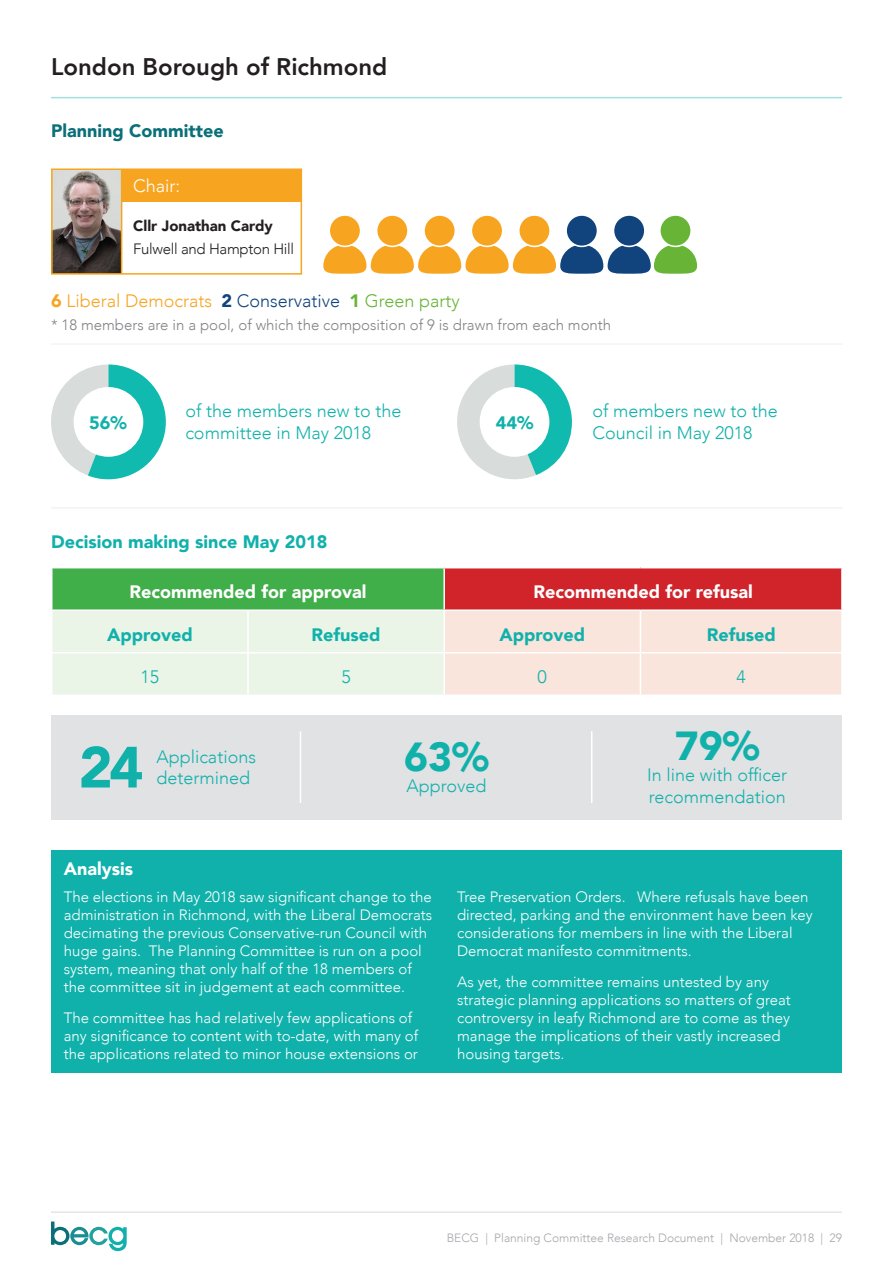
<style>
.page{position:relative;width:893px;height:1263px;background:#fff}
.page>*{position:absolute;margin:0;border:0;box-sizing:border-box;transform-origin:0 0}
.t1{font:900 57.45px "Avenir";color:#11b1ab}
.t2{font:900 40.5px "Avenir";color:#11b1ab}
.t3{font:800 24px "Avenir";color:#231f20}
.Teal_body_12pt{font:300 18px/21.6px "Avenir";color:#11b1ab}
.Table_title{font:900 18px "Avenir";color:#fff}
.t4{font:300 18px "Avenir";color:#f7a520}
.Sub_Header_light_tea{font:900 18px "Avenir";color:#11b1ab}
.Table_sub_header{font:900 18px "Avenir";color:#11b1ab}
.Sub_header_Dark_Teal{font:900 18px "Avenir";color:#096f78}
.Sub_header_white{font:900 18px "Avenir";color:#fff}
.t5{font:300 18px "Avenir";color:#fff}
.Table_Text{font:300 18px "Avenir";color:#11b1ab}
.t6{font:300 15px/18px "Avenir";color:#fff}
.t7{font:300 15px "Avenir";color:#808285}
.t8{font:300 15px "Avenir";letter-spacing:-.02em;color:#231f20}
.t9{font:900 15px "Avenir";color:#231f20}
.t10{font:300 12px "Avenir";color:#a5a6aa}
.s1{font-weight:900}
.s2{font-weight:900;color:#11437d}
.s3{color:#11437d}
.s4{font-weight:900;color:#67b437}
.s5{color:#67b437}
</style>
<div class="page">
<svg style="left:51px;top:1221px;width:76px;height:30px"></svg>
<hr style="left:51px;top:97px;width:791px;height:1px;background:#11b1ab">
<hr style="left:51px;top:1211px;width:791px;height:1px;background:#a5a6aa">
<svg style="left:457px;top:364px;width:115px;height:116px"></svg>
<svg style="left:51px;top:364px;width:115px;height:115px"></svg>
<div style="left:51px;top:715px;width:791px;height:104px;background:#e1e2e4"></div>
<img style="left:54px;top:171px;width:67px;height:101px">
<div style="left:52px;top:568px;width:392px;height:42px;background:#40ae49"></div>
<div style="left:444px;top:568px;width:398px;height:42px;background:#d1232a"></div>
<svg style="left:53px;top:611px;width:788px;height:83px;background:#f1ece1"></svg>
<hr style="left:51px;top:568px;width:2px;height:41px;background:#fff">
<hr style="left:443px;top:568px;width:2px;height:41px;background:#fff">
<hr style="left:841px;top:568px;width:2px;height:41px;background:#fff">
<hr style="left:51px;top:609px;width:197px;height:2px;background:#fff">
<hr style="left:248px;top:609px;width:196px;height:2px;background:#fff">
<hr style="left:247px;top:611px;width:2px;height:41px;background:#fff">
<hr style="left:444px;top:609px;width:196px;height:2px;background:#fff">
<hr style="left:443px;top:611px;width:2px;height:41px;background:#fff">
<hr style="left:640px;top:609px;width:203px;height:2px;background:#fff">
<hr style="left:640px;top:611px;width:1px;height:41px;background:#fff">
<hr style="left:51px;top:652px;width:197px;height:1px;background:#fff">
<hr style="left:248px;top:652px;width:196px;height:1px;background:#fff">
<hr style="left:247px;top:653px;width:2px;height:41px;background:#fff">
<hr style="left:444px;top:652px;width:196px;height:1px;background:#fff">
<hr style="left:443px;top:653px;width:2px;height:41px;background:#fff">
<hr style="left:640px;top:652px;width:203px;height:1px;background:#fff">
<hr style="left:640px;top:653px;width:1px;height:41px;background:#fff">
<div style="left:51px;top:168px;width:251px;height:107px;border:2px solid #f7a520"></div>
<hr style="left:121px;top:169px;width:1px;height:105px;background:#f7a520">
<div style="left:74px;top:387px;width:69px;height:70px;background:#fff;border-radius:50%"></div>
<div style="left:121px;top:169px;width:180px;height:33px;background:#f7a520"></div>
<hr style="left:51px;top:343px;width:792px;height:2px;background:#e1e2e4">
<hr style="left:51px;top:507px;width:792px;height:1px;background:#e1e2e4">
<hr style="left:300px;top:731px;width:1px;height:72px;background:#fff">
<hr style="left:591px;top:731px;width:1px;height:72px;background:#fff">
<div style="left:480px;top:387px;width:69px;height:70px;background:#fff;border-radius:50%"></div>
<div style="left:51px;top:850px;width:791px;height:223px;background:#11b1ab"></div>
<div style="left:377px;top:215px;width:31px;height:31px;background:#f7a520;border-radius:50%"></div>
<div style="left:376px;top:214px;width:33px;height:33px;border:2px solid #fff;border-radius:50%"></div>
<div style="left:519px;top:215px;width:31px;height:31px;background:#f7a520;border-radius:50%"></div>
<div style="left:518px;top:214px;width:33px;height:33px;border:2px solid #fff;border-radius:50%"></div>
<div style="left:566px;top:215px;width:31px;height:31px;background:#11437d;border-radius:50%"></div>
<div style="left:565px;top:214px;width:33px;height:33px;border:2px solid #fff;border-radius:50%"></div>
<div style="left:613px;top:215px;width:32px;height:31px;background:#11437d;border-radius:50%"></div>
<div style="left:613px;top:214px;width:33px;height:33px;border:2px solid #fff;border-radius:50%"></div>
<div style="left:660px;top:215px;width:31px;height:31px;background:#67b437;border-radius:50%"></div>
<div style="left:659px;top:214px;width:33px;height:33px;border:2px solid #fff;border-radius:50%"></div>
<div style="left:424px;top:215px;width:31px;height:31px;background:#f7a520;border-radius:50%"></div>
<div style="left:423px;top:214px;width:33px;height:33px;border:2px solid #fff;border-radius:50%"></div>
<div style="left:329px;top:215px;width:32px;height:31px;background:#f7a520;border-radius:50%"></div>
<div style="left:328px;top:214px;width:33px;height:33px;border:2px solid #fff;border-radius:50%"></div>
<svg style="left:323px;top:242px;width:375px;height:32px"></svg>
<div style="left:471px;top:215px;width:32px;height:31px;background:#f7a520;border-radius:50%"></div>
<div style="left:471px;top:214px;width:32px;height:33px;border:2px solid #fff;border-radius:50%"></div>
<p class="t3" style="left:51px;top:48px;width:338px">London Borough of Richmond</p>
<p class="Sub_header_Dark_Teal" style="left:51px;top:115px;width:174px">Planning Committee</p>
<p class="t5" style="left:133px;top:176px;width:49px">Chair:</p>
<p class="t9" style="left:133px;top:213px;width:141px">Cllr Jonathan Cardy</p>
<p class="t8" style="left:133px;top:240px;width:162px">Fulwell and Hampton Hill</p>
<p class="t4" style="left:51px;top:290px;width:410px"><span class="s1">6</span> Liberal Democrats <span class="s2">2</span> <span class="s3">Conservative</span> <span class="s4">1</span> <span class="s5">Green party</span></p>
<p class="t7" style="left:51px;top:316px;width:562px">* 18 members are in a pool, of which the composition of 9 is drawn from each month</p>
<p class="Sub_Header_light_tea" style="left:89px;top:407px;width:39px">56%</p>
<p class="Teal_body_12pt" style="left:185px;top:400px;width:218px">of the members new to the committee in May 2018</p>
<p class="Teal_body_12pt" style="left:592px;top:400px;width:187px">of members new to the<br>Council in May 2018</p>
<p class="Sub_Header_light_tea" style="left:496px;top:407px;width:39px">44%</p>
<p class="Sub_Header_light_tea" style="left:51px;top:526px;width:278px">Decision making since May 2018</p>
<p class="Table_title" style="left:130px;top:576px;width:238px">Recommended for approval</p>
<p class="Table_title" style="left:533px;top:576px;width:221px">Recommended for refusal</p>
<p class="Table_sub_header" style="left:107px;top:619px;width:87px">Approved</p>
<p class="Table_sub_header" style="left:312px;top:619px;width:70px">Refused</p>
<p class="Table_sub_header" style="left:499px;top:619px;width:87px">Approved</p>
<p class="Table_sub_header" style="left:707px;top:619px;width:70px">Refused</p>
<p class="Table_Text" style="left:141px;top:666px;width:20px">15</p>
<p class="Table_Text" style="left:341px;top:666px;width:11px">5</p>
<p class="Table_Text" style="left:538px;top:666px;width:11px">0</p>
<p class="Table_Text" style="left:736px;top:666px;width:11px">4</p>
<p class="t1" style="left:79px;top:718px;width:66px">24</p>
<p class="Teal_body_12pt" style="left:156px;top:746px;width:101px">Applications determined</p>
<p class="t2" style="left:404px;top:722px;width:86px">63%</p>
<p class="Teal_body_12pt" style="left:406px;top:775px;width:82px">Approved</p>
<p class="t2" style="left:675px;top:711px;width:86px">79%</p>
<p class="Teal_body_12pt" style="left:647px;top:764px;width:142px">In line with officer recommendation</p>
<p class="Sub_header_white" style="left:64px;top:853px;width:71px">Analysis</p>
<p class="t6" style="left:64px;top:888px;width:370px">The elections in May 2018 saw significant change to the administration in Richmond, with the Liberal Democrats decimating the previous Conservative-run Council with huge gains. The Planning Committee is run on a pool system, meaning that only half of the 18 members of the committee sit in judgement at each committee.</p>
<p class="t6" style="left:64px;top:1008px;width:356px">The committee has had relatively few applications of any significance to content with to-date, with many of the applications related to minor house extensions or</p>
<p class="t6" style="left:457px;top:888px;width:357px">Tree Preservation Orders. Where refusals have been directed, parking and the environment have been key considerations for members in line with the Liberal Democrat manifesto commitments.</p>
<p class="t6" style="left:457px;top:972px;width:335px">As yet, the committee remains untested by any strategic planning applications so matters of great controversy in leafy Richmond are to come as they manage the implications of their vastly increased housing targets.</p>
<p class="t10" style="left:447px;top:1231px;width:397px">BECG | Planning Committee Research Document | November 2018 | 29</p>
</div>
